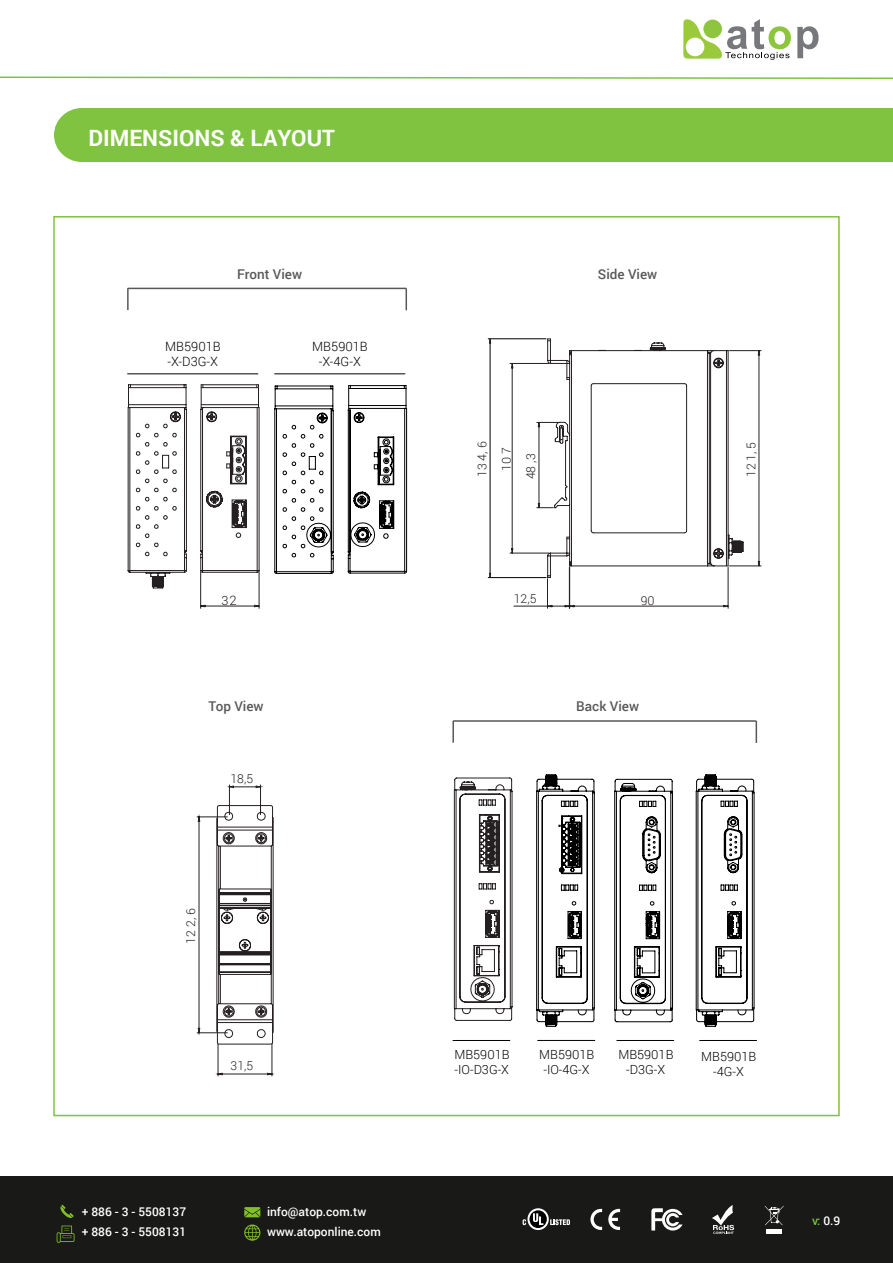
<style>
.page{position:relative;width:893px;height:1263px;background:#fff}
.page>*{position:absolute;margin:0;border:0;box-sizing:border-box;transform-origin:0 0}
.t1{font:700 22.5px "Roboto";color:#fff}
.t2{font:500 13.5px "Roboto";color:#58585b}
.t3{font:300 12.75px/15.3px "Roboto";color:#000}
.t4{font:300 12.6px/15.1px "Roboto";color:#000;text-align:center}
.t5{font:300 12.6px "Roboto";color:#241f21}
.t6{font:300 12.3px "Roboto";color:#241f21}
.t7{font:300 12.15px "Roboto";color:#241f21}
.t8{font:500 12px/19.5px "Roboto";color:#fff}
.s1{font-size:13.05px}
.s2{color:#80c341}
</style>
<div class="page">
<div style="left:0;top:1176px;width:893px;height:87px;background:#191918"></div>
<svg style="left:608px;top:1209px;width:12px;height:21px"></svg>
<svg style="left:590px;top:1209px;width:12px;height:21px"></svg>
<svg style="left:651px;top:1208px;width:32px;height:22px"></svg>
<svg style="left:712px;top:1205px;width:22px;height:29px"></svg>
<hr style="left:766px;top:1229px;width:16px;height:4px;background:#fff">
<svg style="left:765px;top:1205px;width:19px;height:20px"></svg>
<svg style="left:0;top:76px;width:893px;height:3px"></svg>
<svg style="left:683px;top:19px;width:108px;height:41px"></svg>
<svg style="left:797px;top:26px;width:22px;height:32px"></svg>
<svg style="left:550px;top:1219px;width:20px;height:6px"></svg>
<svg style="left:527px;top:1208px;width:22px;height:22px"></svg>
<svg style="left:529px;top:1210px;width:18px;height:18px"></svg>
<svg style="left:533px;top:1213px;width:10px;height:12px"></svg>
<svg style="left:523px;top:1219px;width:3px;height:6px"></svg>
<svg style="left:57px;top:1225px;width:18px;height:18px"></svg>
<svg style="left:244px;top:1207px;width:16px;height:10px"></svg>
<svg style="left:244px;top:1224px;width:16px;height:17px"></svg>
<svg style="left:60px;top:1205px;width:14px;height:13px"></svg>
<div style="left:54px;top:108px;width:839px;height:54px;background:#80c341"></div>
<svg style="left:196px;top:784px;width:79px;height:293px"></svg>
<hr style="left:488px;top:338px;width:58px;height:1px;background:#000">
<hr style="left:488px;top:577px;width:58px;height:1px;background:#000">
<svg style="left:488px;top:338px;width:4px;height:241px"></svg>
<svg style="left:509px;top:338px;width:253px;height:271px"></svg>
<svg style="left:127px;top:384px;width:133px;height:225px"></svg>
<svg style="left:274px;top:385px;width:134px;height:189px"></svg>
<hr style="left:128px;top:373px;width:130px;height:1px;background:#000">
<hr style="left:275px;top:373px;width:130px;height:1px;background:#000">
<svg style="left:695px;top:790px;width:21px;height:237px"></svg>
<svg style="left:696px;top:774px;width:59px;height:252px"></svg>
<svg style="left:452px;top:777px;width:61px;height:264px"></svg>
<hr style="left:453px;top:1040px;width:57px;height:1px;background:#000">
<svg style="left:536px;top:774px;width:137px;height:267px"></svg>
<hr style="left:617px;top:1040px;width:57px;height:1px;background:#000">
<hr style="left:700px;top:1040px;width:57px;height:1px;background:#000">
<hr style="left:128px;top:288px;width:278px;height:1px;background:#58585b">
<svg style="left:406px;top:288px;width:1px;height:22px"></svg>
<hr style="left:127px;top:288px;width:2px;height:22px;background:#58585b">
<hr style="left:453px;top:720px;width:303px;height:2px;background:#58585b">
<svg style="left:756px;top:721px;width:1px;height:22px"></svg>
<hr style="left:452px;top:721px;width:2px;height:22px;background:#58585b">
<h1 class="t1" style="left:88px;top:122px;width:248px">DIMENSIONS &amp; LAYOUT</h1>
<p class="t2" style="left:237px;top:264px;width:66px">Front View</p>
<p class="t3" style="left:165px;top:338px;width:57px">MB5901B -X-D3G-X</p>
<p class="t3" style="left:312px;top:338px;width:57px;text-align:center">MB5901B -X-4G-X</p>
<p class="t2" style="left:598px;top:264px;width:61px">Side View</p>
<p class="t7" style="left:474px;top:477px;width:37px;rotate:-90deg">13 4, 6</p>
<p class="t7" style="left:498px;top:471px;width:25px;rotate:-90deg">107</p>
<p class="t7" style="left:522px;top:479px;width:27px;rotate:-90deg">48 ,3</p>
<p class="t5" style="left:221px;top:592px;width:17px">3<span class="s1">2</span></p>
<p class="t6" style="left:514px;top:590px;width:24px">12,5</p>
<p class="t6" style="left:641px;top:592px;width:15px">90</p>
<p class="t2" style="left:208px;top:697px;width:57px">Top View</p>
<p class="t6" style="left:230px;top:770px;width:24px">18,5</p>
<p class="t7" style="left:183px;top:944px;width:37px;rotate:-90deg">12 2, 6</p>
<p class="t2" style="left:576px;top:697px;width:64px">Back View</p>
<p class="t7" style="left:743px;top:477px;width:37px;rotate:-90deg">12 1, 5</p>
<p class="t6" style="left:231px;top:1057px;width:24px">31,5</p>
<p class="t8" style="left:82px;top:1201px;width:106px">+ 886 - 3 - 5508137 + 886 - 3 - 5508131</p>
<p class="t8" style="left:267px;top:1202px;width:115px">info@atop.com.tw www.atoponline.com</p>
<p class="t4" style="left:454px;top:1047px;width:57px;text-align:left">MB5901B -IO-D3G-X</p>
<p class="t4" style="left:539px;top:1047px;width:57px">MB5901B -IO-4G-X</p>
<p class="t4" style="left:618px;top:1047px;width:57px">MB5901B -D3G-X</p>
<p class="t4" style="left:701px;top:1048px;width:57px">MB5901B -4G-X</p>
<p class="t8" style="left:812px;top:1210px;width:30px"><span class="s2">v:</span> 0.9</p>
</div>
